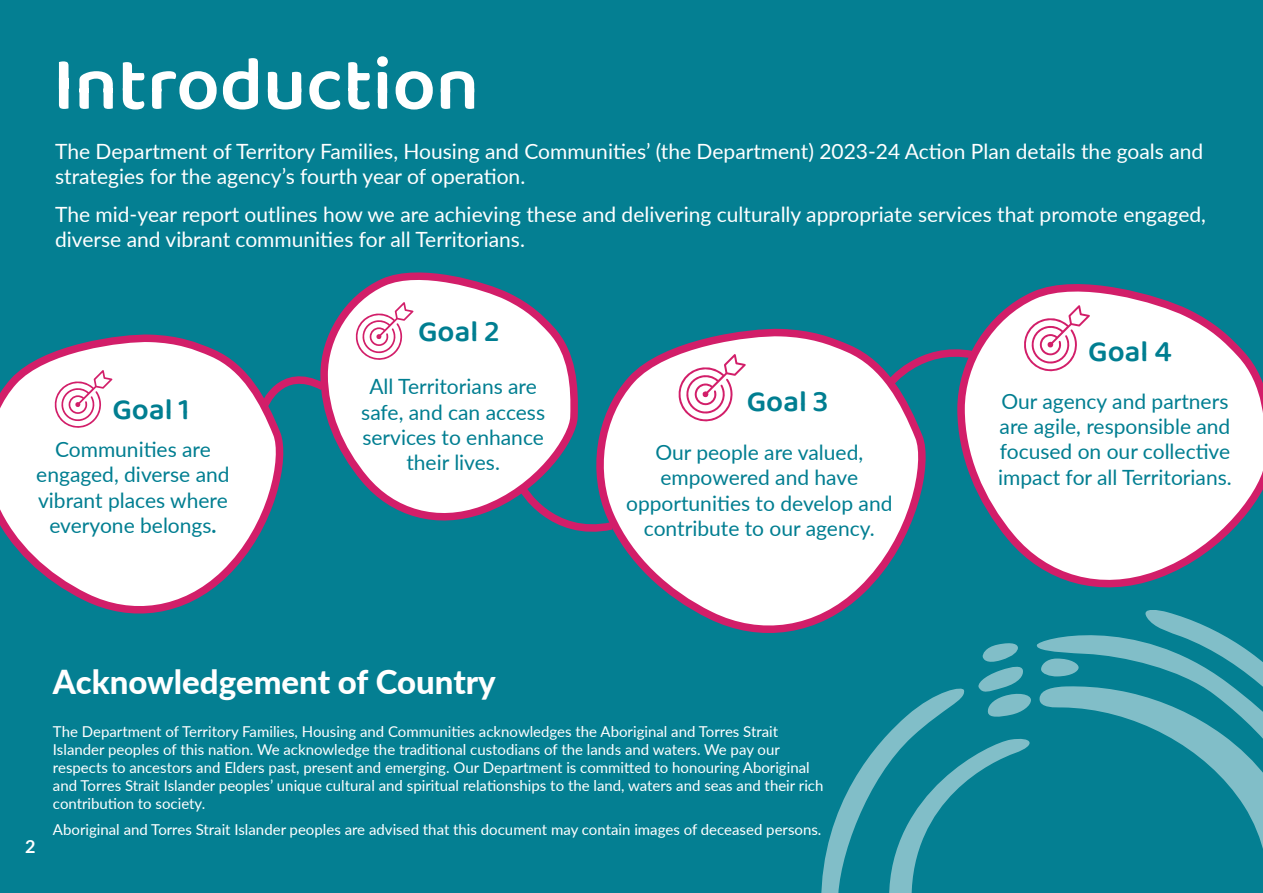
<style>
.page{position:relative;width:1263px;height:893px;background:#047f92}
.page>*{position:absolute;margin:0;border:0;box-sizing:border-box;transform-origin:0 0}
.t1{font:76.5px "Baloo Bhaina 2";color:#fff}
.t2{font:800 33px "Lato";color:#fff}
.t3{font:30px "Baloo Bhaina 2";color:#007e91}
.t4{font:21px/25.2px "Lato";color:#fff}
.t5{font:21px/25.2px "Lato";color:#007e91;text-align:center}
.t6{font:700 18px "Lato";color:#fff}
.t7{font:15px/18px "Lato";color:#fff}
.s1{font-weight:700}
</style>
<div class="page">
<svg style="left:1145px;top:610px;width:25px;height:3px"></svg>
<svg style="left:1036px;top:613px;width:227px;height:236px"></svg>
<svg style="left:821px;top:643px;width:210px;height:250px"></svg>
<svg style="left:0;top:334px;width:284px;height:280px"></svg>
<svg style="left:596px;top:328px;width:333px;height:321px"></svg>
<svg style="left:321px;top:272px;width:257px;height:249px"></svg>
<svg style="left:957px;top:284px;width:306px;height:304px"></svg>
<svg style="left:53px;top:370px;width:60px;height:61px;background:#f7d8e5"></svg>
<svg style="left:354px;top:302px;width:60px;height:61px;background:#f6d7e4"></svg>
<svg style="left:676px;top:354px;width:70px;height:71px;background:#f7d8e5"></svg>
<svg style="left:1022px;top:305px;width:68px;height:70px;background:#f7d8e5"></svg>
<svg style="left:256px;top:364px;width:77px;height:50px"></svg>
<svg style="left:515px;top:481px;width:106px;height:58px"></svg>
<svg style="left:882px;top:344px;width:100px;height:47px"></svg>
<p class="t1" style="left:53px;top:37px;width:428px">Introduction</p>
<p class="t4" style="left:55px;top:138px;width:1149px">The Department of Territory Families, Housing and Communities’ (the Department) 2023-24 Action Plan details the goals and strategies for the agency’s fourth year of operation.</p>
<p class="t4" style="left:55px;top:201px;width:1152px">The mid-year report outlines how we are achieving these and delivering culturally appropriate services that promote engaged, diverse and vibrant communities for all Territorians.</p>
<p class="t3" style="left:112px;top:391px;width:79px">Goal 1</p>
<p class="t5" style="left:36px;top:436px;width:195px">Communities are engaged, diverse and vibrant places where everyone belongs<span class="s1">.</span></p>
<p class="t3" style="left:418px;top:313px;width:83px">Goal 2</p>
<p class="t5" style="left:361px;top:373px;width:185px">All Territorians are safe, and can access services to enhance their lives.</p>
<p class="t2" style="left:53px;top:657px;width:444px">Acknowledgement of Country</p>
<p class="t3" style="left:747px;top:383px;width:83px">Goal 3</p>
<p class="t5" style="left:626px;top:439px;width:268px">Our people are valued, empowered and have opportunities to develop and contribute to our agency.</p>
<p class="t6" style="left:25px;top:834px;width:12px">2</p>
<p class="t7" style="left:53px;top:722px;width:772px">The Department of Territory Families, Housing and Communities acknowledges the Aboriginal and Torres Strait Islander peoples of this nation. We acknowledge the traditional custodians of the lands and waters. We pay our respects to ancestors and Elders past, present and emerging. Our Department is committed to honouring Aboriginal and Torres Strait Islander peoples’ unique cultural and spiritual relationships to the land, waters and seas and their rich contribution to society.</p>
<p class="t7" style="left:53px;top:820px;width:770px">Aboriginal and Torres Strait Islander peoples are advised that this document may contain images of deceased persons.</p>
<p class="t3" style="left:1088px;top:333px;width:85px">Goal 4</p>
<p class="t5" style="left:998px;top:388px;width:235px;text-align:left">Our agency and partners are agile, responsible and focused on our collective impact for all Territorians.</p>
</div>
